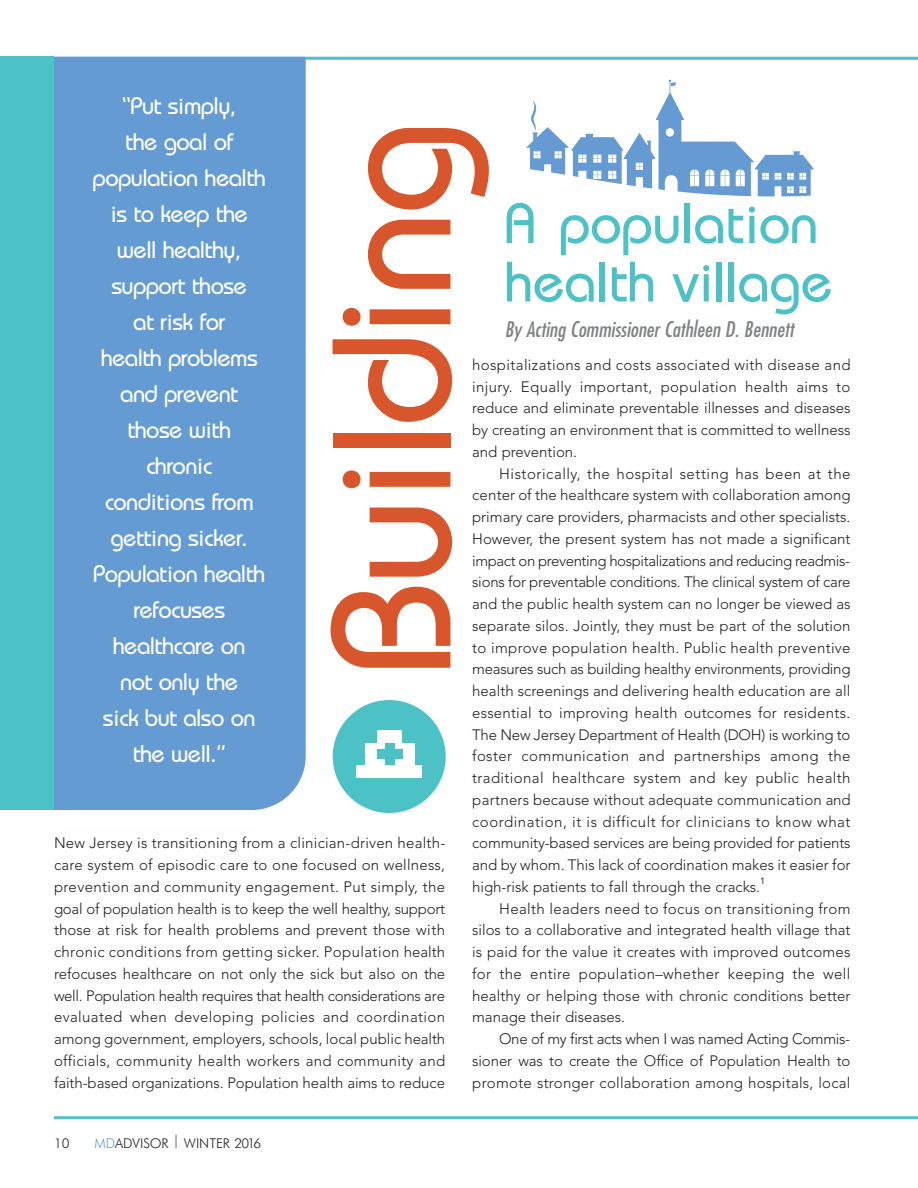
<style>
.page{position:relative;width:918px;height:1188px;background:#fff}
.page>*{position:absolute;margin:0;border:0;box-sizing:border-box;transform-origin:0 0}
.t1{font:500 168.45px "Bauhaus";letter-spacing:-.02em;color:#d7562c}
.t2{font:500 56.85px/58.5px "Bauhaus";color:#4dc2c6}
.t3{font:500 24px/36px "Bauhaus";letter-spacing:-.025em;color:#fff;text-align:center}
.t4{font:italic condensed 21px "Futura";color:#808285}
.t5{font:300 15px/21.8px "Avenir";color:#231f20;text-align:justify}
.t6{font:300 13.5px "Futura BT";color:#231f20}
.t7{font:9px "Avenir";color:#231f20}
.s1{font-size:56.4px}
.s2{color:#649bd2}
</style>
<div class="page">
<div style="left:333px;top:700px;width:113px;height:113px;background:#4dc2c6;border-radius:50%"></div>
<div style="left:54px;top:57px;width:252px;height:753px;background:#649bd2"></div>
<svg style="left:526px;top:80px;width:288px;height:116px"></svg>
<hr style="left:306px;top:57px;width:612px;height:3px;background:#4dc2c6">
<hr style="left:54px;top:1116px;width:864px;height:3px;background:#4dc2c6">
<div style="left:0;top:57px;width:54px;height:753px;background:#4dc2c6"></div>
<div style="left:365px;top:743px;width:20px;height:24px;background:#fff"></div>
<div style="left:377px;top:730px;width:25px;height:13px;background:#fff"></div>
<div style="left:395px;top:743px;width:20px;height:24px;background:#fff"></div>
<div style="left:356px;top:765px;width:66px;height:13px;background:#fff"></div>
<div style="left:377px;top:750px;width:26px;height:9px;background:#4dc2c6"></div>
<p class="t3" style="left:93px;top:90px;width:175px">“Put simply,<br>the goal of population health is to keep the well healthy, support those<br>at risk for<br>health problems and prevent those with chronic<br>conditions from getting sicker.<br>Population health refocuses healthcare on<br>not only the<br>sick but also on the well.”</p>
<h1 class="t1" style="left:333px;top:678px;width:558px;rotate:-90deg">Building</h1>
<h2 class="t2" style="left:504px;top:200px;width:329px"><span class="s1">A</span> population health village</h2>
<h3 class="t4" style="left:505px;top:319px;width:290px">By Acting Commissioner Cathleen D. Bennett</h3>
<p class="t5" style="left:472px;top:355px;width:380px">hospitalizations and costs associated with disease and injury. Equally important, population health aims to reduce and eliminate preventable illnesses and diseases by creating an environment that is committed to wellness and prevention.</p>
<p class="t5" style="left:472px;top:464px;width:380px;text-indent:27px">Historically, the hospital setting has been at the center of the healthcare system with collaboration among primary care providers, pharmacists and other specialists.<br>However, the present system has not made a significant impact on preventing hospitalizations and reducing readmis&shy;sions for preventable conditions. The clinical system of care and the public health system can no longer be viewed as separate silos. Jointly, they must be part of the solution to improve population health. Public health preventive measures such as building healthy environments, providing health screenings and delivering health education are all essential to improving health outcomes for residents.<br>The New Jersey Department of Health (DOH) is working to foster communication and partnerships among the traditional healthcare system and key public health partners because without adequate communication and coordination, it is difficult for clinicians to know what community-based services are being provided for patients and by whom. This lack of coordination makes it easier for high-risk patients to fall through the cracks.</p>
<p class="t5" style="left:54px;top:833px;width:393px">New Jersey is transitioning from a clinician-driven health&shy;care system of episodic care to one focused on wellness, prevention and community engagement. Put simply, the goal of population health is to keep the well healthy, support those at risk for health problems and prevent those with chronic conditions from getting sicker. Population health refocuses healthcare on not only the sick but also on the well. Population health requires that health considerations are evaluated when developing policies and coordination among government, employers, schools, local public health officials, community health workers and community and faith-based organizations. Population health aims to reduce</p>
<p class="t7" style="left:760px;top:877px;width:7px">1</p>
<p class="t5" style="left:472px;top:899px;width:380px;text-indent:27px">Health leaders need to focus on transitioning from silos to a collaborative and integrated health village that is paid for the value it creates with improved outcomes for the entire population–whether keeping the well healthy or helping those with chronic conditions better manage their diseases.</p>
<p class="t5" style="left:472px;top:1029px;width:380px;text-indent:27px">One of my first acts when I was named Acting Commis&shy;sioner was to create the Office of Population Health to promote stronger collaboration among hospitals, local</p>
<p class="t6" style="left:54px;top:1137px;width:17px">10</p>
<p class="t6" style="left:94px;top:1137px;width:168px"><span class="s2">MD</span>ADVISOR | WINTER 2016</p>
</div>
